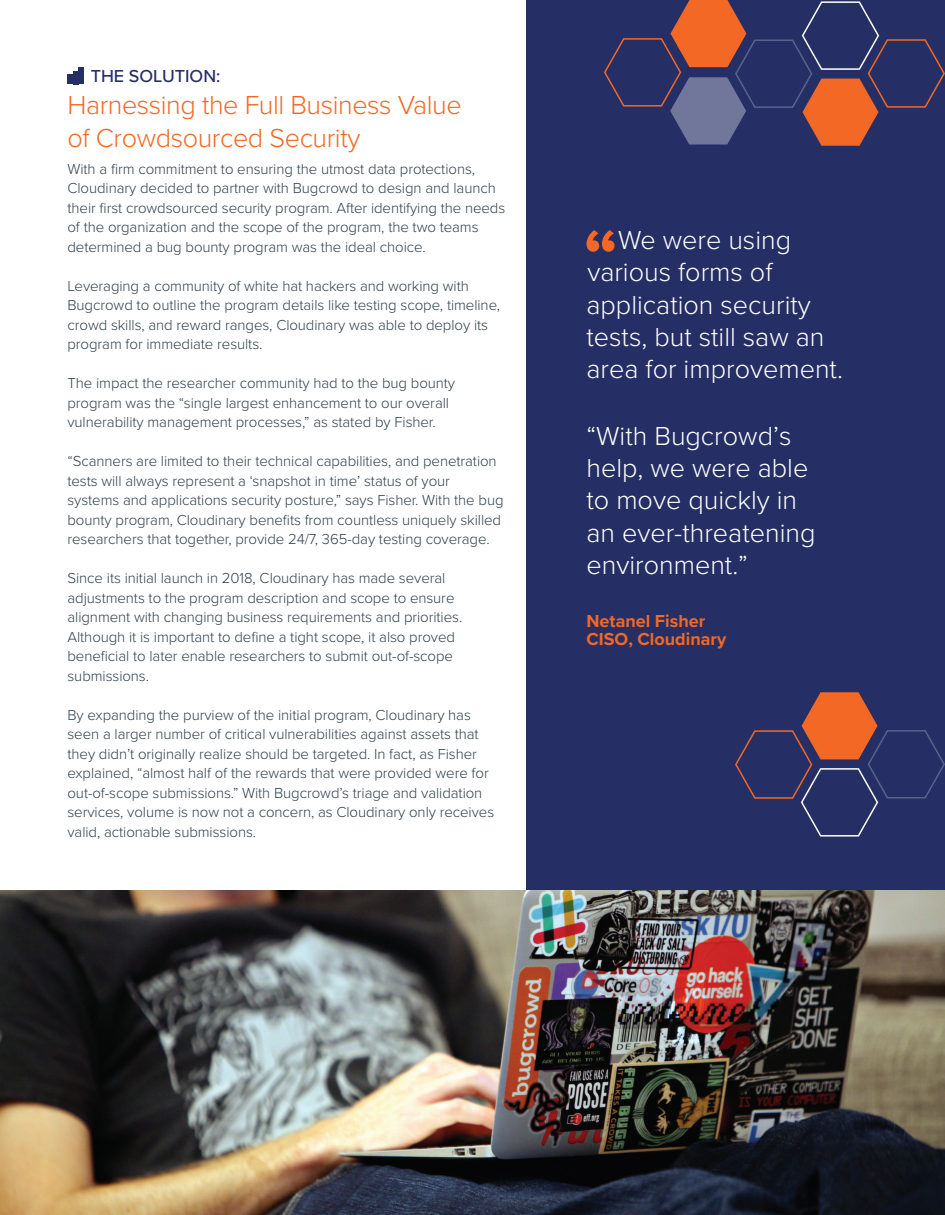
<style>
.page{position:relative;width:945px;height:1215px;background:#fff}
.page>*{position:absolute;margin:0;border:0;box-sizing:border-box;transform-origin:0 0}
.t1{font:700 75.6px "Proxima Nova";color:#f26824}
.t2{font:300 27px/32.4px "Proxima Nova";color:#fff}
.t3{font:300 27px/32.4px "Proxima Nova";letter-spacing:-.015em;color:#f26824}
.t4{font:700 18px/18px "Proxima Nova";color:#f26824}
.t5{font:500 18px "Proxima Nova";color:#252f65}
.t6{font:300 15px/19.5px "Proxima Nova";letter-spacing:-.005em;color:#2f3f4a}
</style>
<div class="page">
<div style="left:526px;top:0;width:419px;height:890px;background:#252f65"></div>
<svg style="left:735px;top:692px;width:210px;height:145px"></svg>
<svg style="left:604px;top:0;width:341px;height:146px"></svg>
<img style="left:0;top:890px;width:945px;height:325px">
<div style="left:68px;top:75px;width:5px;height:9px;background:#252f65"></div>
<div style="left:73px;top:71px;width:5px;height:13px;background:#252f65"></div>
<div style="left:78px;top:68px;width:6px;height:16px;background:#252f65"></div>
<p class="t5" style="left:91px;top:62px;width:131px">THE SOLUTION:</p>
<p class="t3" style="left:68px;top:87px;width:396px">Harnessing the Full Business Value of Crowdsourced Security</p>
<p class="t6" style="left:68px;top:158px;width:439px">With a firm commitment to ensuring the utmost data protections, Cloudinary decided to partner with Bugcrowd to design and launch their first crowdsourced security program. After identifying the needs of the organization and the scope of the program, the two teams determined a bug bounty program was the ideal choice.</p>
<p class="t6" style="left:68px;top:275px;width:434px">Leveraging a community of white hat hackers and working with Bugcrowd to outline the program details like testing scope, timeline, crowd skills, and reward ranges, Cloudinary was able to deploy its program for immediate results.</p>
<p class="t6" style="left:68px;top:372px;width:389px">The impact the researcher community had to the bug bounty program was the “single largest enhancement to our overall vulnerability management processes,” as stated by Fisher.</p>
<p class="t6" style="left:68px;top:450px;width:438px">“Scanners are limited to their technical capabilities, and penetration tests will always represent a ‘snapshot in time’ status of your systems and applications security posture,” says Fisher. With the bug bounty program, Cloudinary benefits from countless uniquely skilled researchers that together, provide 24/7, 365-day testing coverage.</p>
<p class="t6" style="left:68px;top:567px;width:396px">Since its initial launch in 2018, Cloudinary has made several adjustments to the program description and scope to ensure alignment with changing business requirements and priorities.<br>Although it is important to define a tight scope, it also proved beneficial to later enable researchers to submit out-of-scope submissions.</p>
<p class="t6" style="left:68px;top:704px;width:428px">By expanding the purview of the initial program, Cloudinary has seen a larger number of critical vulnerabilities against assets that they didn’t originally realize should be targeted. In fact, as Fisher explained, “almost half of the rewards that were provided were for out-of-scope submissions.” With Bugcrowd’s triage and validation services, volume is now not a concern, as Cloudinary only receives valid, actionable submissions.</p>
<p class="t1" style="left:584px;top:200px;width:36px">“</p>
<p class="t2" style="left:587px;top:222px;width:258px;text-indent:32px">We were using various forms of application security tests, but still saw an area for improvement.</p>
<p class="t2" style="left:587px;top:418px;width:230px">“With Bugcrowd’s help, we were able to move quickly in an ever-threatening environment.”</p>
<p class="t4" style="left:587px;top:611px;width:141px">Netanel Fisher<br>CISO, Cloudinary</p>
</div>
